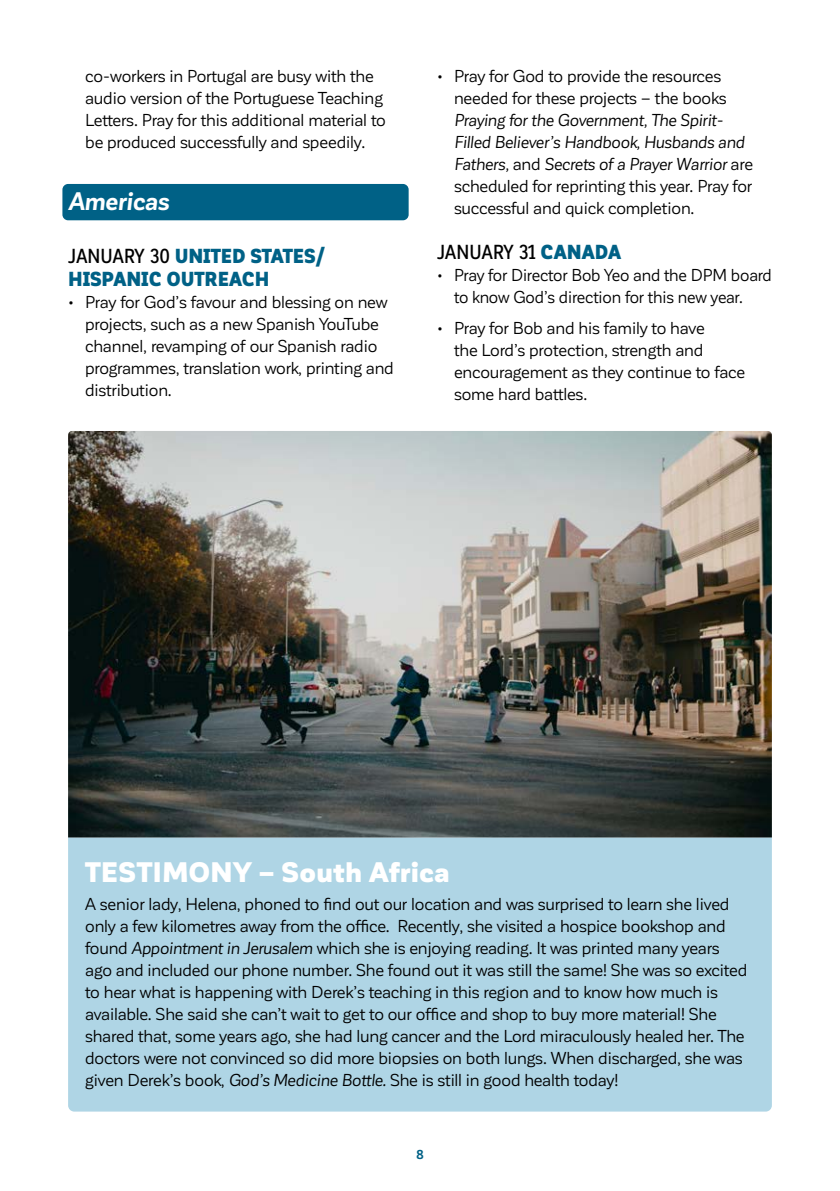
<style>
.page{position:relative;width:840px;height:1191px;background:#fff}
.page>*{position:absolute;margin:0;border:0;box-sizing:border-box;transform-origin:0 0}
.t1{font:900 27.8px "Corporative Sans";color:#fff}
.t2{font:italic 700 25px "Corporative Sans";letter-spacing:-.01em;color:#fff}
.t3{font:900 20px/23px "Corporative Sans Alt Cnd";letter-spacing:-.01em;color:#006186}
.t4{font:500 20px "Corporative Sans Alt Cnd";letter-spacing:-.01em;color:#000}
.t5{font:17px/22px "Corporative Sans";letter-spacing:-.01em;color:#000}
.t6{font:italic 17px/22px "Corporative Sans";letter-spacing:-.01em;color:#000}
.t7{font:700 12.8px "Corporative Sans";color:#006186}
.s1{font-weight:500;color:#000}
.s2{font-style:normal}
.s3{font-weight:900;color:#006186}
.s4{font-style:italic}
</style>
<div class="page">
<div style="left:68px;top:472px;width:703px;height:639px;background:#afd5e5;border-radius:6px"></div>
<div style="left:62px;top:184px;width:346px;height:36px;background:#006186;border-radius:6px"></div>
<img style="left:68px;top:431px;width:703px;height:406px">
<p class="t5" style="left:85px;top:65px;width:302px">co-workers in Portugal are busy with the audio version of the Portuguese Teaching Letters. Pray for this additional material to be produced successfully and speedily.</p>
<h2 class="t2" style="left:68px;top:187px;width:102px">Americas</h2>
<p class="t3" style="left:68px;top:245px;width:258px"><span class="s1">JANUARY 30</span> UNITED STATES/<br>HISPANIC OUTREACH</p>
<p class="t5" style="left:85px;top:292px;width:310px;text-indent:-17px">• Pray for God’s favour and blessing on new projects, such as a new Spanish YouTube channel, revamping of our Spanish radio programmes, translation work, printing and distribution.</p>
<p class="t5" style="left:454px;top:65px;width:274px;text-indent:-17px">• Pray for God to provide the resources needed for these projects – the books</p>
<p class="t6" style="left:454px;top:109px;width:300px">Praying for the Government, The Spirit-Filled Believer’s Handbook, Husbands and Fathers, <span class="s2">and</span> Secrets of a Prayer Warrior <span class="s2">are scheduled for reprinting this year. Pray for successful and quick completion.</span></p>
<p class="t4" style="left:437px;top:242px;width:186px">JANUARY 31 <span class="s3">CANADA</span></p>
<p class="t5" style="left:454px;top:265px;width:319px;text-indent:-17px">• Pray for Director Bob Yeo and the DPM board to know God’s direction for this new year.</p>
<p class="t5" style="left:454px;top:317px;width:292px;text-indent:-17px">• Pray for Bob and his family to have<br>the Lord’s protection, strength and encouragement as they continue to face some hard battles.</p>
<h1 class="t1" style="left:85px;top:857px;width:366px">TESTIMONY – South Africa</h1>
<p class="t5" style="left:85px;top:893px;width:663px">A senior lady, Helena, phoned to find out our location and was surprised to learn she lived only a few kilometres away from the office. Recently, she visited a hospice bookshop and found <span class="s4">Appointment in Jerusalem</span> which she is enjoying reading. It was printed many years ago and included our phone number. She found out it was still the same! She was so excited to hear what is happening with Derek’s teaching in this region and to know how much is available. She said she can’t wait to get to our office and shop to buy more material! She shared that, some years ago, she had lung cancer and the Lord miraculously healed her. The doctors were not convinced so did more biopsies on both lungs. When discharged, she was given Derek’s book, <span class="s4">God’s Medicine Bottle.</span> She is still in good health today!</p>
<p class="t7" style="left:416px;top:1147px;width:9px">8</p>
</div>
